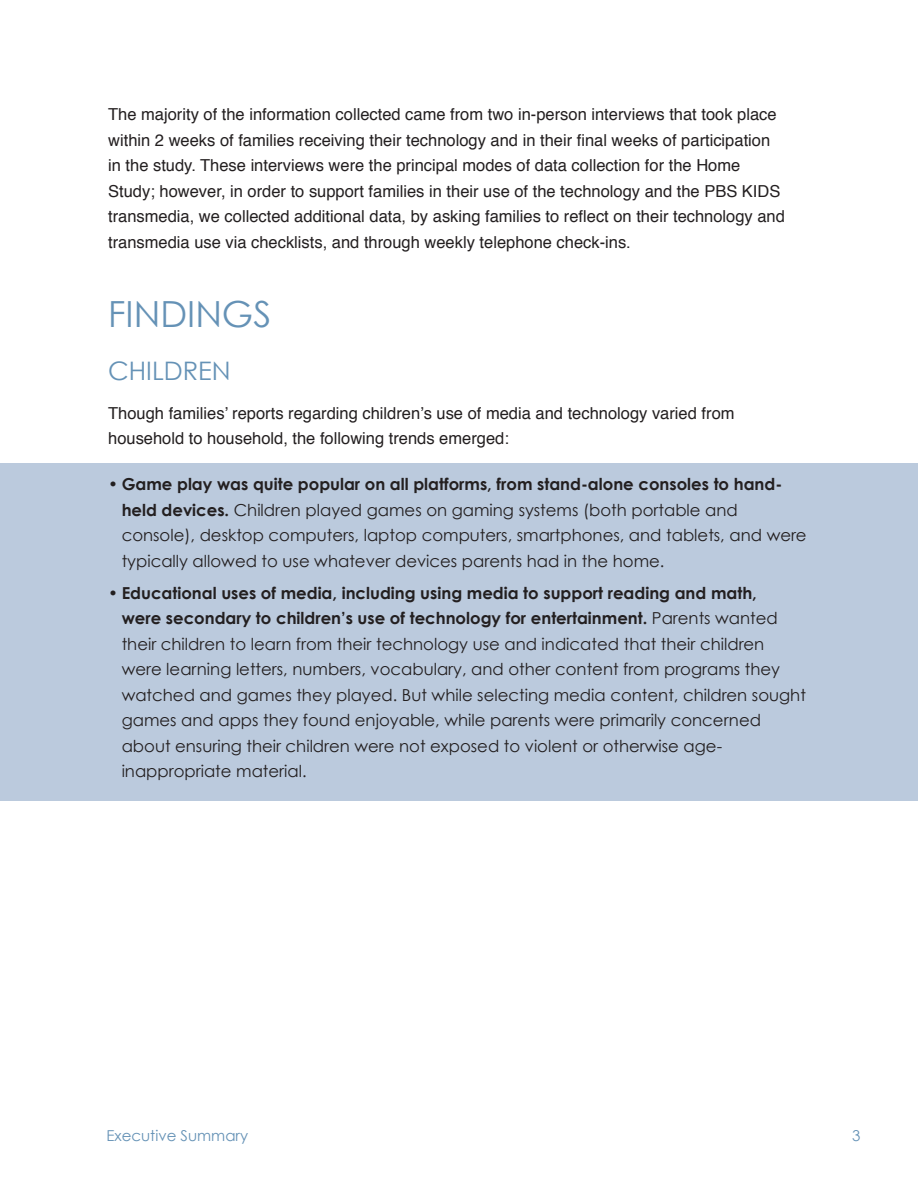
<style>
.page{position:relative;width:918px;height:1188px;background:#fff}
.page>*{position:absolute;margin:0;border:0;box-sizing:border-box;transform-origin:0 0}
.Heading_2{font:36px "Century Gothic";color:#6592b6}
.Heading_3{font:25.5px "Century Gothic";color:#6592b6}
.t1{font:16.5px/25.5px "Century Gothic";color:#231f20}
.Body{font:16.5px/25.5px "Helvetica";color:#231f20}
.running_head{font:15px "Century Gothic";color:#6592b6}
.s1{font-weight:700}
</style>
<div class="page">
<div style="left:1px;top:463px;width:917px;height:338px;background:#bbcadd"></div>
<p class="Body" style="left:108px;top:102px;width:678px">The majority of the information collected came from two in-person interviews that took place within 2 weeks of families receiving their technology and in their final weeks of participation in the study. These interviews were the principal modes of data collection for the Home Study; however, in order to support families in their use of the technology and the PBS KIDS transmedia, we collected additional data, by asking families to reflect on their technology and transmedia use via checklists, and through weekly telephone check-ins.</p>
<p class="Heading_2" style="left:108px;top:292px;width:165px">FINDINGS</p>
<p class="Heading_3" style="left:108px;top:355px;width:124px">CHILDREN</p>
<p class="Body" style="left:108px;top:401px;width:628px">Though families’ reports regarding children’s use of media and technology varied from household to household, the following trends emerged:</p>
<p class="t1" style="left:122px;top:471px;width:687px;text-indent:-14px">• <span class="s1">Game play was quite popular on all platforms, from stand-alone consoles to hand&shy;held devices.</span> Children played games on gaming systems (both portable and console), desktop computers, laptop computers, smartphones, and tablets, and were typically allowed to use whatever devices parents had in the home.</p>
<p class="t1" style="left:122px;top:580px;width:686px;text-indent:-14px">• <span class="s1">Educational uses of media, including using media to support reading and math,<br>were secondary to children’s use of technology for entertainment.</span> Parents wanted their children to learn from their technology use and indicated that their children were learning letters, numbers, vocabulary, and other content from programs they watched and games they played. But while selecting media content, children sought games and apps they found enjoyable, while parents were primarily concerned about ensuring their children were not exposed to violent or otherwise age&shy;inappropriate material.</p>
<p class="running_head" style="left:106px;top:1126px;width:143px">Executive Summary</p>
<p class="running_head" style="left:852px;top:1126px;width:10px">3</p>
</div>
